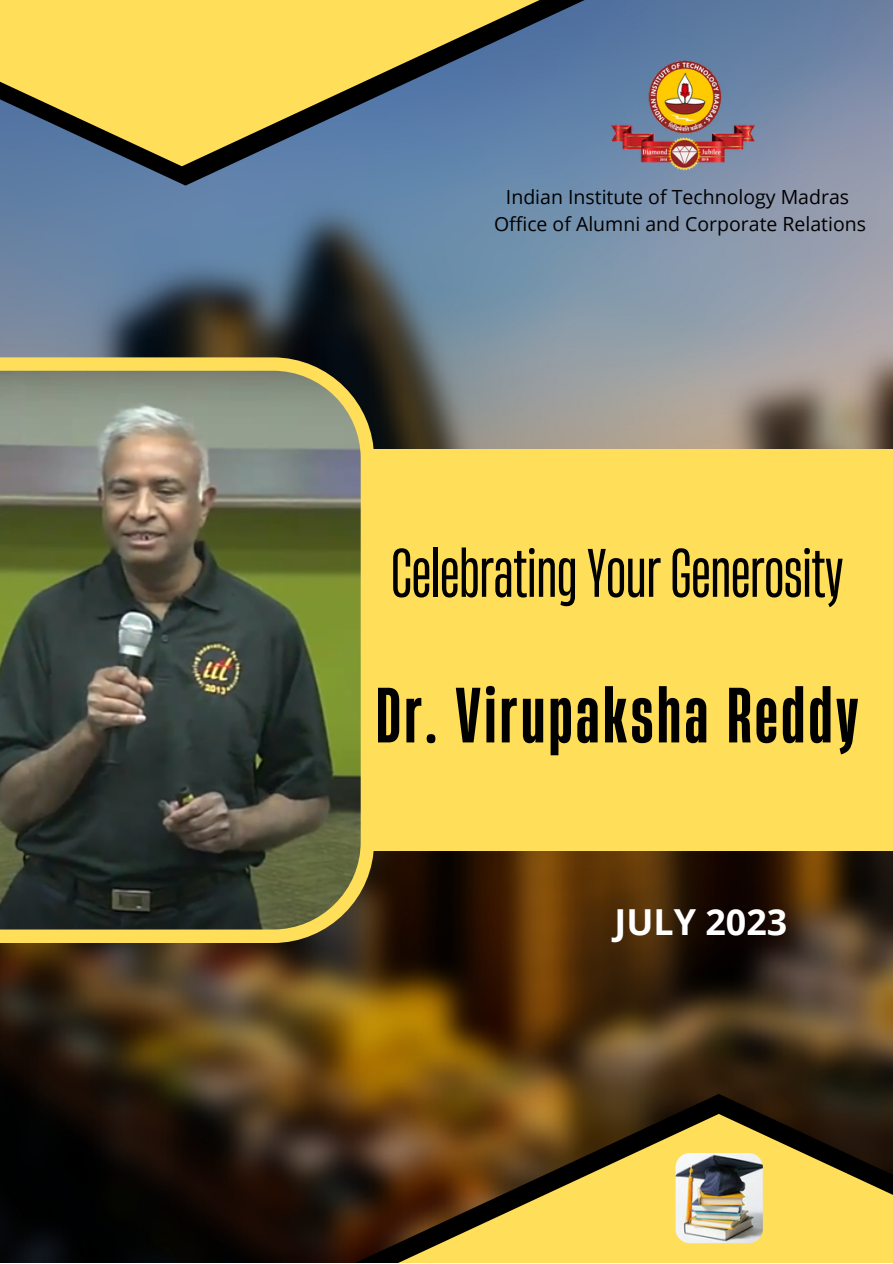
<style>
.page{position:relative;width:893px;height:1264px;background:#fff}
.page>*{position:absolute;margin:0;border:0;box-sizing:border-box;transform-origin:0 0}
.t1{font:700 73.5px "Heading Now 36";letter-spacing:.055em;color:#000}
.t2{font:64.5px "Heading Now 34";color:#000}
.t3{font:700 35.85px "Open Sans";color:#fff}
.t4{font:19.5px "Open Sans";color:#000}
</style>
<div class="page">
<img style="left:0;top:0;width:892px;height:1262px">
<svg style="left:145px;top:1093px;width:747px;height:20px;background:#4b3311"></svg>
<svg style="left:145px;top:1113px;width:747px;height:149px;background:#735c25"></svg>
<svg style="left:0;top:0;width:638px;height:186px;background:#5a7a9e"></svg>
<svg style="left:0;top:0;width:635px;height:166px;background:#a5a16d"></svg>
<div style="left:0;top:449px;width:892px;height:402px;background:#ffde59"></div>
<img style="left:0;top:357px;width:374px;height:586px">
<img style="left:600px;top:60px;width:164px;height:124px">
<img style="left:673px;top:1150px;width:92px;height:95px">
<p class="t4" style="left:506px;top:183px;width:345px">Indian Institute of Technology Madras</p>
<p class="t4" style="left:494px;top:210px;width:373px">Office of Alumni and Corporate Relations</p>
<p class="t2" style="left:391px;top:529px;width:453px">CelebratingYourGenerosity</p>
<p class="t1" style="left:376px;top:665px;width:483px">Dr. Virupaksha Reddy</p>
<p class="t3" style="left:614px;top:897px;width:174px">JULY 2023</p>
</div>
